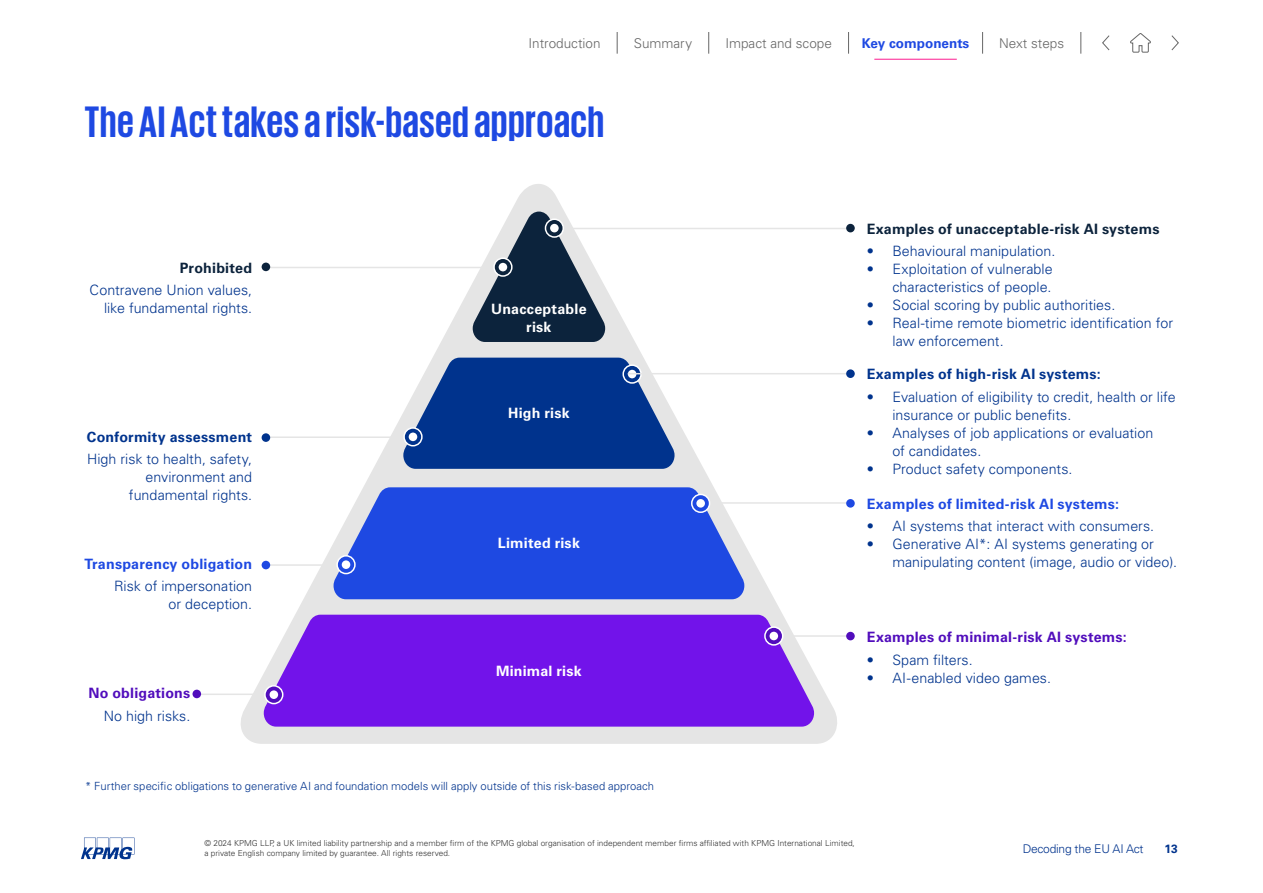
<style>
.page{position:relative;width:1263px;height:893px;background:#fff}
.page>*{position:absolute;margin:0;border:0;box-sizing:border-box;transform-origin:0 0}
.t1{font:700 45px "KPMG";letter-spacing:.01em;color:#1e49e2}
.t2{font:300 14.25px/18px "Univers LT Std";color:#00338d;text-align:right}
.t3{font:700 14.25px "Univers LT Std";letter-spacing:.015em;color:#1e49e2}
.t4{font:700 14.25px "Univers LT Std";letter-spacing:.015em;color:#00338d}
.t5{font:700 14.25px/18px "Univers LT Std";letter-spacing:.015em;color:#fff;text-align:center}
.t6{font:700 14.25px "Univers LT Std";letter-spacing:.015em;color:#0c233c}
.t7{font:700 14.25px "Univers LT Std";letter-spacing:.015em;color:#510dbc}
.t8{font:300 13.5px "Univers LT Std";color:#666}
.t9{font:700 13.5px "Univers LT Std";color:#1e49e2}
.t10{font:300 12px "Univers LT Std";letter-spacing:-.02em;color:#00338d}
.t11{font:700 12px "Univers LT Std";color:#00338d}
.t12{font:300 11.25px "Univers LT Std";color:#00338d}
.t13{font:300 8.25px/9.9px "Univers LT Std";color:#333}
</style>
<div class="page">
<hr style="left:194px;top:694px;width:77px;height:1px;background:#e5e5e5">
<div style="left:192px;top:690px;width:9px;height:8px;background:#510dbc;border-radius:50%"></div>
<svg style="left:235px;top:184px;width:608px;height:560px"></svg>
<svg style="left:473px;top:212px;width:132px;height:130px"></svg>
<svg style="left:403px;top:358px;width:271px;height:111px;background:#234f9b"></svg>
<svg style="left:334px;top:487px;width:410px;height:112px;background:#3259e3"></svg>
<svg style="left:264px;top:615px;width:550px;height:112px;background:#7b23ea"></svg>
<svg style="left:623px;top:365px;width:18px;height:18px"></svg>
<div style="left:622px;top:364px;width:20px;height:20px;border:2px solid #fff;border-radius:50%"></div>
<div style="left:628px;top:370px;width:8px;height:8px;background:#fff;border-radius:50%"></div>
<hr style="left:774px;top:635px;width:76px;height:2px;background:#e5e5e5">
<hr style="left:556px;top:228px;width:299px;height:1px;background:#e5e5e5">
<hr style="left:628px;top:373px;width:227px;height:1px;background:#e5e5e5">
<hr style="left:698px;top:502px;width:152px;height:2px;background:#e5e5e5">
<hr style="left:266px;top:564px;width:80px;height:2px;background:#e5e5e5">
<hr style="left:266px;top:436px;width:149px;height:2px;background:#e5e5e5">
<hr style="left:266px;top:267px;width:238px;height:1px;background:#e5e5e5">
<svg style="left:765px;top:627px;width:18px;height:18px"></svg>
<div style="left:764px;top:626px;width:19px;height:20px;border:2px solid #fff;border-radius:50%"></div>
<div style="left:769px;top:632px;width:9px;height:8px;background:#fff;border-radius:50%"></div>
<svg style="left:337px;top:556px;width:18px;height:18px"></svg>
<div style="left:336px;top:555px;width:20px;height:19px;border:2px solid #fff;border-radius:50%"></div>
<div style="left:342px;top:560px;width:8px;height:9px;background:#fff;border-radius:50%"></div>
<svg style="left:404px;top:428px;width:18px;height:18px"></svg>
<div style="left:403px;top:427px;width:20px;height:19px;border:2px solid #fff;border-radius:50%"></div>
<div style="left:409px;top:433px;width:8px;height:8px;background:#fff;border-radius:50%"></div>
<svg style="left:545px;top:219px;width:18px;height:18px"></svg>
<div style="left:545px;top:218px;width:19px;height:20px;border:2px solid #fff;border-radius:50%"></div>
<div style="left:550px;top:224px;width:9px;height:8px;background:#fff;border-radius:50%"></div>
<svg style="left:494px;top:258px;width:18px;height:18px"></svg>
<div style="left:493px;top:257px;width:20px;height:20px;border:2px solid #fff;border-radius:50%"></div>
<div style="left:499px;top:263px;width:8px;height:8px;background:#fff;border-radius:50%"></div>
<div style="left:846px;top:224px;width:9px;height:8px;background:#0c233c;border-radius:50%"></div>
<div style="left:846px;top:369px;width:9px;height:9px;background:#00338d;border-radius:50%"></div>
<div style="left:846px;top:499px;width:9px;height:9px;background:#1e49e2;border-radius:50%"></div>
<div style="left:846px;top:632px;width:9px;height:8px;background:#510dbc;border-radius:50%"></div>
<div style="left:692px;top:494px;width:17px;height:18px;background:#1e49e2;border-radius:50%"></div>
<div style="left:691px;top:494px;width:19px;height:19px;border:2px solid #fff;border-radius:50%"></div>
<div style="left:696px;top:499px;width:9px;height:9px;background:#fff;border-radius:50%"></div>
<div style="left:262px;top:263px;width:8px;height:8px;background:#0c233c;border-radius:50%"></div>
<div style="left:262px;top:433px;width:8px;height:9px;background:#00338d;border-radius:50%"></div>
<div style="left:262px;top:561px;width:8px;height:8px;background:#1e49e2;border-radius:50%"></div>
<svg style="left:1130px;top:33px;width:21px;height:20px"></svg>
<svg style="left:1171px;top:35px;width:8px;height:16px"></svg>
<svg style="left:1102px;top:35px;width:8px;height:16px"></svg>
<svg style="left:617px;top:32px;width:1px;height:22px"></svg>
<svg style="left:708px;top:32px;width:1px;height:22px"></svg>
<svg style="left:848px;top:32px;width:1px;height:22px"></svg>
<svg style="left:982px;top:32px;width:1px;height:22px"></svg>
<svg style="left:1080px;top:32px;width:1px;height:22px"></svg>
<hr style="left:874px;top:59px;width:83px;height:1px;background:#fd349c">
<svg style="left:265px;top:686px;width:18px;height:18px"></svg>
<div style="left:264px;top:685px;width:19px;height:19px;border:2px solid #fff;border-radius:50%"></div>
<div style="left:270px;top:690px;width:8px;height:9px;background:#fff;border-radius:50%"></div>
<svg style="left:81px;top:838px;width:53px;height:21px"></svg>
<p class="t8" style="left:528px;top:35px;width:74px">Introduction</p>
<p class="t8" style="left:634px;top:35px;width:60px">Summary</p>
<p class="t8" style="left:725px;top:35px;width:108px">Impact and scope</p>
<p class="t9" style="left:862px;top:35px;width:109px">Key components</p>
<p class="t8" style="left:999px;top:35px;width:66px">Next steps</p>
<h1 class="t1" style="left:84px;top:99px;width:521px">The AI Act takes a risk-based approach</h1>
<p class="t6" style="left:180px;top:260px;width:74px">Prohibited</p>
<p class="t2" style="left:90px;top:281px;width:164px">Contravene Union values, like fundamental rights.</p>
<p class="t4" style="left:87px;top:429px;width:167px">Conformity assessment</p>
<p class="t2" style="left:87px;top:450px;width:167px">High risk to health, safety, environment and fundamental rights.</p>
<p class="t5" style="left:491px;top:300px;width:97px">Unacceptable risk</p>
<p class="t5" style="left:508px;top:404px;width:63px">High risk</p>
<p class="t5" style="left:498px;top:535px;width:83px">Limited risk</p>
<p class="t6" style="left:867px;top:220px;width:294px">Examples of unacceptable-risk AI systems</p>
<p class="t2" style="left:867px;top:242px;width:190px">• Behavioural manipulation.</p>
<p class="t2" style="left:867px;top:260px;width:187px">• Exploitation of vulnerable characteristics of people.</p>
<p class="t2" style="left:867px;top:296px;width:250px">• Social scoring by public authorities.</p>
<p class="t2" style="left:892px;top:314px;width:282px;text-align:left;text-indent:-26px">• Real-time remote biometric identifcation for law enforcement.</p>
<p class="t4" style="left:867px;top:366px;width:235px">Examples of high-risk AI systems:</p>
<p class="t2" style="left:892px;top:388px;width:285px;text-align:left;text-indent:-26px">• Evaluation of eligibility to credit, health or life insurance or public benefts.</p>
<p class="t2" style="left:892px;top:424px;width:262px;text-align:left;text-indent:-26px">• Analyses of job applications or evaluation of candidates.</p>
<p class="t2" style="left:867px;top:460px;width:207px">• Product safety components.</p>
<p class="t3" style="left:867px;top:495px;width:254px">Examples of limited-risk AI systems:</p>
<p class="t2" style="left:867px;top:517px;width:289px">• AI systems that interact with consumers.</p>
<p class="t2" style="left:867px;top:535px;width:289px">• Generative AI*: AI systems generating or</p>
<p class="t3" style="left:84px;top:555px;width:169px">Transparency obligation</p>
<p class="t2" style="left:892px;top:553px;width:286px">manipulating content (image, audio or video).</p>
<p class="t2" style="left:114px;top:577px;width:140px">Risk of impersonation or deception.</p>
<p class="t7" style="left:88px;top:685px;width:103px">No obligations</p>
<p class="t2" style="left:104px;top:707px;width:88px">No high risks.</p>
<p class="t5" style="left:496px;top:662px;width:87px">Minimal risk</p>
<p class="t7" style="left:867px;top:629px;width:261px">Examples of minimal-risk AI systems:</p>
<p class="t2" style="left:867px;top:650px;width:107px">• Spam flters.</p>
<p class="t2" style="left:867px;top:668px;width:186px">• AI-enabled video games.</p>
<p class="t12" style="left:85px;top:780px;width:571px">* Further specifc obligations to generative AI and foundation models will apply outside of this risk-based approach</p>
<p class="t13" style="left:205px;top:839px;width:652px">© 2024 KPMG LLP, a UK limited liability partnership and a member firm of the KPMG global organisation of independent member firms affiliated with KPMG International Limited, a private English company limited by guarantee. All rights reserved.</p>
<p class="t10" style="left:1023px;top:841px;width:122px">Decoding the EU AI Act</p>
<p class="t11" style="left:1164px;top:841px;width:15px">13</p>
</div>
